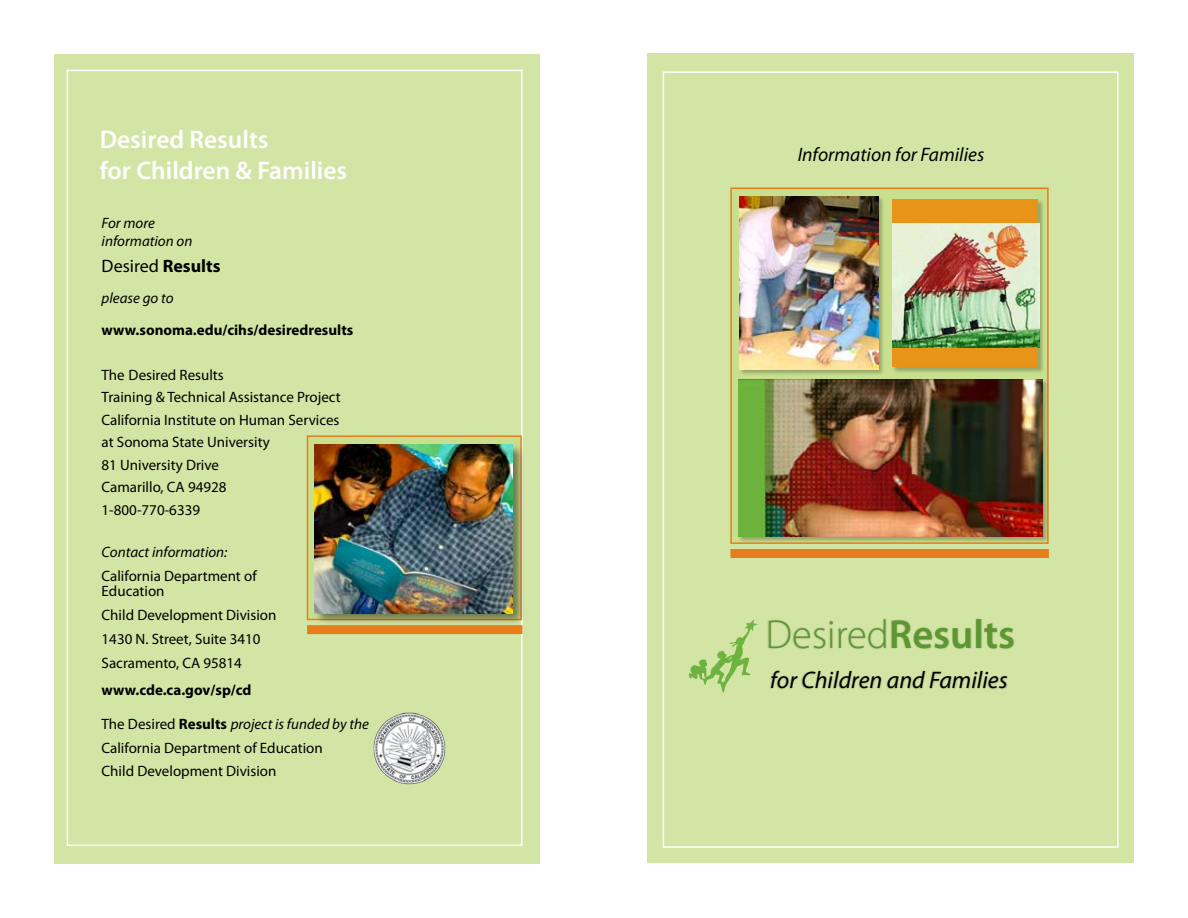
<style>
.page{position:relative;width:1188px;height:918px;background:#fff}
.page>*{position:absolute;margin:0;border:0;box-sizing:border-box;transform-origin:0 0}
.t1{font:300 40.65px "Myriad Pro";color:#5d9732}
.t2{font:600 25.5px/30.6px "Myriad Pro";color:#fff}
.t3{font:italic 24px "Myriad Pro";color:#000}
.t4{font:italic 19.5px "Myriad Pro";color:#000}
.no_drop{font:18px "Myriad Pro";color:#000}
.no_drop-2{font:15px/22.5px "Myriad Pro";color:#000}
.no_drop-3{font:italic 15px/18px "Myriad Pro";color:#000}
.no_drop-4{font:700 15px "Myriad Pro";color:#000}
.s1{font-weight:700}
.s2{font-style:normal}
.s3{font-weight:700;font-style:normal}
.s4{font-weight:600}
</style>
<div class="page">
<div style="left:54px;top:54px;width:486px;height:810px;background:#d3e5a5"></div>
<div style="left:648px;top:53px;width:486px;height:810px;background:#d3e5a5"></div>
<div style="left:731px;top:188px;width:317px;height:355px;background:#c8df8e"></div>
<div style="left:730px;top:188px;width:319px;height:356px;border:2px solid #e87d1d"></div>
<svg style="left:689px;top:620px;width:69px;height:73px"></svg>
<img style="left:373px;top:712px;width:73px;height:73px">
<div style="left:767px;top:617px;width:249px;height:73px;background:#000;opacity:.25"></div>
<div style="left:737px;top:379px;width:312px;height:164px;background:#000;opacity:.25"></div>
<img style="left:738px;top:380px;width:304px;height:156px">
<div style="left:663px;top:71px;width:456px;height:777px;border:2px solid #fff"></div>
<div style="left:738px;top:196px;width:148px;height:180px;background:#000;opacity:.25"></div>
<img style="left:739px;top:197px;width:140px;height:172px">
<div style="left:891px;top:199px;width:154px;height:176px;background:#000;opacity:.25"></div>
<div style="left:892px;top:200px;width:146px;height:168px;background:#e89419"></div>
<img style="left:892px;top:224px;width:147px;height:124px">
<div style="left:730px;top:549px;width:319px;height:9px;background:#e87d1d"></div>
<div style="left:307px;top:625px;width:215px;height:9px;background:#e87d1d"></div>
<div style="left:308px;top:436px;width:213px;height:184px;background:#c8df8e"></div>
<div style="left:307px;top:435px;width:215px;height:185px;border:2px solid #e87d1d"></div>
<div style="left:313px;top:443px;width:213px;height:184px;background:#000;opacity:.45"></div>
<img style="left:315px;top:445px;width:197px;height:168px">
<p class="t2" style="left:100px;top:124px;width:249px">Desired Results<br>for Children &amp; Families</p>
<p class="no_drop-3" style="left:102px;top:214px;width:92px">For more information on</p>
<p class="no_drop" style="left:102px;top:255px;width:120px">Desired <span class="s1">Results</span></p>
<p class="no_drop-3" style="left:102px;top:289px;width:73px">please go to</p>
<p class="no_drop-4" style="left:102px;top:320px;width:253px">www.sonoma.edu/cihs/desiredresults</p>
<p class="no_drop-2" style="left:102px;top:363px;width:241px">The Desired Results<br>Training &amp; Technical Assistance Project<br>California Institute on Human Services at Sonoma State University<br>81 University Drive<br>Camarillo, CA 94928<br>1-800-770-6339</p>
<p class="no_drop-3" style="left:102px;top:543px;width:127px">Contact information:</p>
<p class="no_drop-2" style="left:102px;top:568px;width:157px;line-height:15px">California Department of<br>Education</p>
<p class="no_drop-2" style="left:102px;top:603px;width:176px">Child Development Division</p>
<p class="no_drop-2" style="left:102px;top:627px;width:160px">1430 N. Street, Suite 3410</p>
<p class="no_drop-2" style="left:102px;top:651px;width:142px">Sacramento, CA 95814</p>
<p class="no_drop-4" style="left:102px;top:680px;width:151px">www.cde.ca.gov/sp/cd</p>
<p class="no_drop-3" style="left:102px;top:715px;width:269px"><span class="s2">The Desired</span> <span class="s3">Results</span> project is funded by the</p>
<p class="no_drop-2" style="left:102px;top:737px;width:223px">California Department of Education<br>Child Development Division</p>
<p class="t4" style="left:798px;top:143px;width:188px">Information for Families</p>
<p class="t1" style="left:766px;top:610px;width:251px">Desired<span class="s4">Results</span></p>
<p class="t3" style="left:770px;top:665px;width:239px">for Children and Families</p>
</div>
